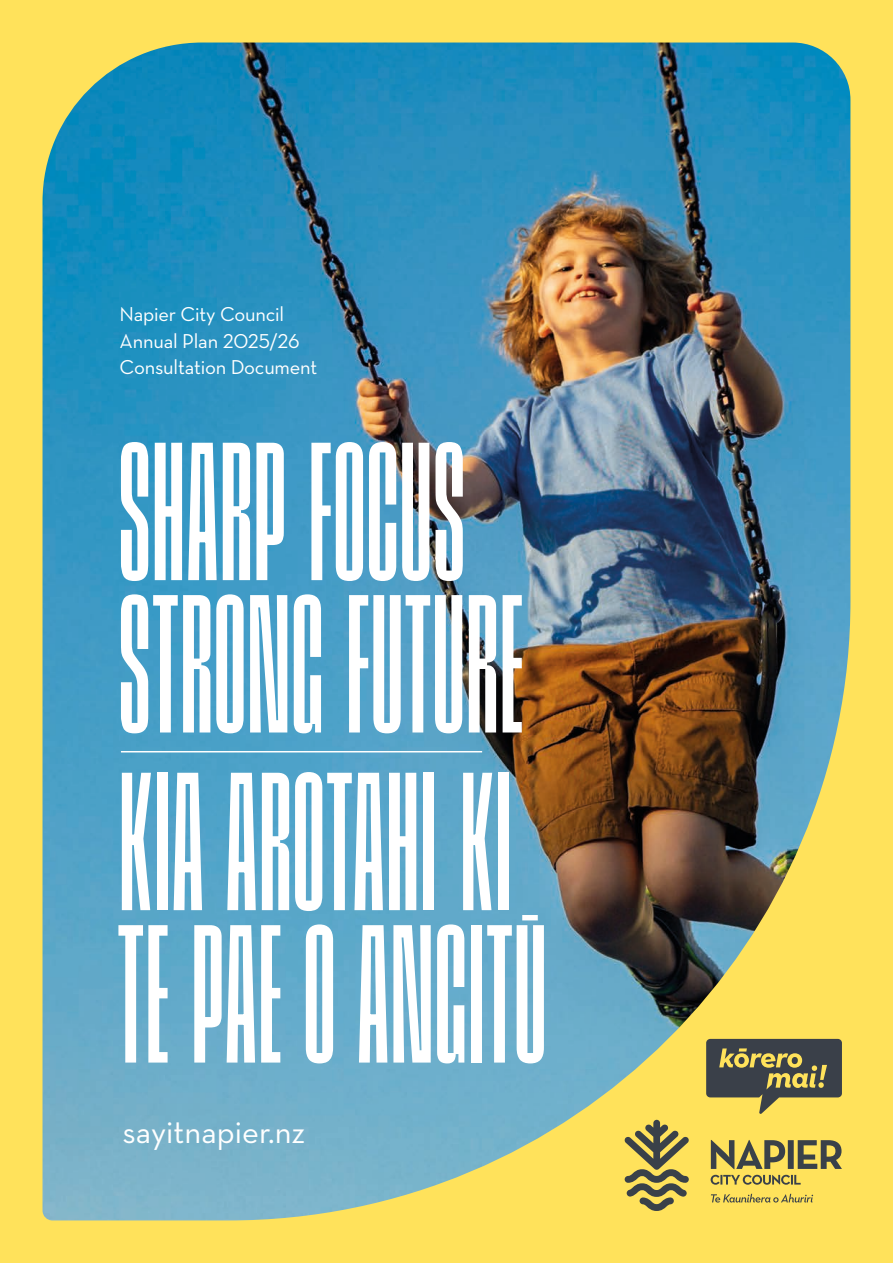
<style>
.page{position:relative;width:893px;height:1263px;background:#ffe25b}
.page>*{position:absolute;margin:0;border:0;box-sizing:border-box;transform-origin:0 0}
.Headline_Story{font:180.75px/152.4px "Inge Variable Upright";letter-spacing:-.005em;color:#fff}
.t1{font:32.7px "Neutraface Text";color:#fff}
.t2{font:20.4px/26.5px "Neutraface Text";letter-spacing:-.01em;color:#fff}
</style>
<div class="page">
<img style="left:43px;top:43px;width:807px;height:1177px">
<svg style="left:624px;top:1120px;width:65px;height:91px"></svg>
<svg style="left:711px;top:1175px;width:90px;height:10px"></svg>
<svg style="left:711px;top:1140px;width:131px;height:29px"></svg>
<svg style="left:711px;top:1194px;width:102px;height:8px"></svg>
<svg style="left:706px;top:1039px;width:136px;height:75px"></svg>
<hr style="left:121px;top:751px;width:361px;height:1px;background:#fff">
<p class="t2" style="left:120px;top:301px;width:199px">Napier City Council<br>Annual Plan 2025/26<br>Consultation Document</p>
<p class="Headline_Story" style="left:117px;top:437px;width:408px">SHARP FOCUS<br>STRONG FUTURE</p>
<p class="Headline_Story" style="left:117px;top:767px;width:431px">KIA AROTAHI KI<br>TE PAE O ANGITŪ</p>
<p class="t1" style="left:123px;top:1111px;width:184px">sayitnapier.nz</p>
</div>
